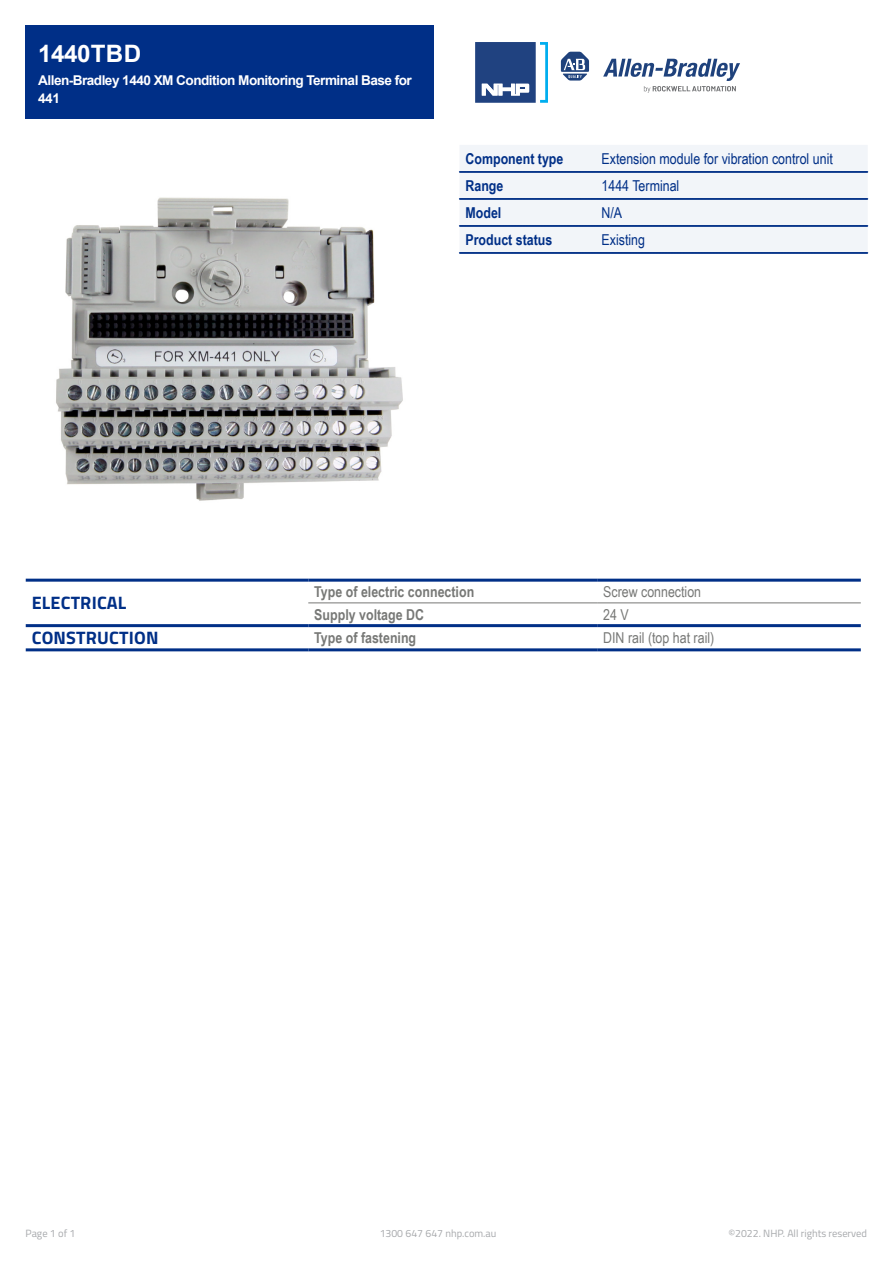
<style>
.page{position:relative;width:893px;height:1263px;background:#fff}
.page>*{position:absolute;margin:0;border:0;box-sizing:border-box;transform-origin:0 0}
.Item_Number{font:700 24px "Arial";letter-spacing:-.01em;color:#fff}
.t1{font:700 18px "Titillium";letter-spacing:.01em;color:#002f87}
.t2{font:15px "Arial Narrow";color:#002f87}
.t3{font:700 15px "Arial Narrow";color:#777876}
.t4{font:15px "Arial Narrow";color:#777876}
.t5{font:700 15px "Arial Narrow";color:#002f87}
.Display_Name{font:700 13.5px/18px "Arial";letter-spacing:-.04em;color:#fff}
.t6{font:10.5px "Titillium";color:#a7a9ac}
</style>
<div class="page">
<div style="left:26px;top:26px;width:408px;height:93px;background:#002f87"></div>
<svg style="left:475px;top:42px;width:73px;height:61px"></svg>
<svg style="left:561px;top:52px;width:28px;height:29px"></svg>
<svg style="left:603px;top:59px;width:137px;height:34px"></svg>
<hr style="left:308px;top:603px;width:289px;height:1px;background:#777876">
<hr style="left:308px;top:624px;width:289px;height:3px;background:#002f87">
<hr style="left:597px;top:624px;width:264px;height:3px;background:#002f87">
<hr style="left:26px;top:624px;width:282px;height:3px;background:#002f87">
<hr style="left:26px;top:579px;width:282px;height:3px;background:#002f87">
<hr style="left:308px;top:579px;width:289px;height:3px;background:#002f87">
<hr style="left:597px;top:579px;width:264px;height:3px;background:#002f87">
<hr style="left:26px;top:648px;width:282px;height:3px;background:#002f87">
<hr style="left:308px;top:648px;width:289px;height:3px;background:#002f87">
<hr style="left:597px;top:648px;width:264px;height:3px;background:#002f87">
<hr style="left:597px;top:603px;width:264px;height:1px;background:#777876">
<img style="left:56px;top:197px;width:347px;height:304px">
<svg style="left:459px;top:145px;width:409px;height:109px"></svg>
<p class="Item_Number" style="left:38px;top:37px;width:104px">1440TBD</p>
<p class="Display_Name" style="left:38px;top:71px;width:375px">Allen-Bradley 1440 XM Condition Monitoring Terminal Base for<br>441</p>
<p class="t5" style="left:465px;top:147px;width:99px">Component type</p>
<p class="t2" style="left:602px;top:147px;width:233px">Extension module for vibration control unit</p>
<p class="t5" style="left:465px;top:174px;width:39px">Range</p>
<p class="t2" style="left:602px;top:174px;width:79px">1444 Terminal</p>
<p class="t5" style="left:465px;top:201px;width:37px">Model</p>
<p class="t2" style="left:602px;top:201px;width:22px">N/A</p>
<p class="t5" style="left:465px;top:228px;width:88px">Product status</p>
<p class="t2" style="left:602px;top:228px;width:45px">Existing</p>
<p class="t1" style="left:32px;top:589px;width:96px">ELECTRICAL</p>
<p class="t3" style="left:314px;top:580px;width:161px">Type of electric connection</p>
<p class="t4" style="left:603px;top:581px;width:100px">Screw connection</p>
<p class="t3" style="left:314px;top:603px;width:111px">Supply voltage DC</p>
<p class="t4" style="left:603px;top:603px;width:27px">24 V</p>
<p class="t1" style="left:32px;top:624px;width:128px">CONSTRUCTION</p>
<p class="t3" style="left:314px;top:626px;width:103px">Type of fastening</p>
<p class="t4" style="left:603px;top:627px;width:113px">DIN rail (top hat rail)</p>
<p class="t6" style="left:26px;top:1226px;width:51px">Page 1 of 1</p>
<p class="t6" style="left:380px;top:1226px;width:118px">1300 647 647 nhp.com.au</p>
<p class="t6" style="left:728px;top:1226px;width:140px">©2022. NHP. All rights reserved</p>
</div>
